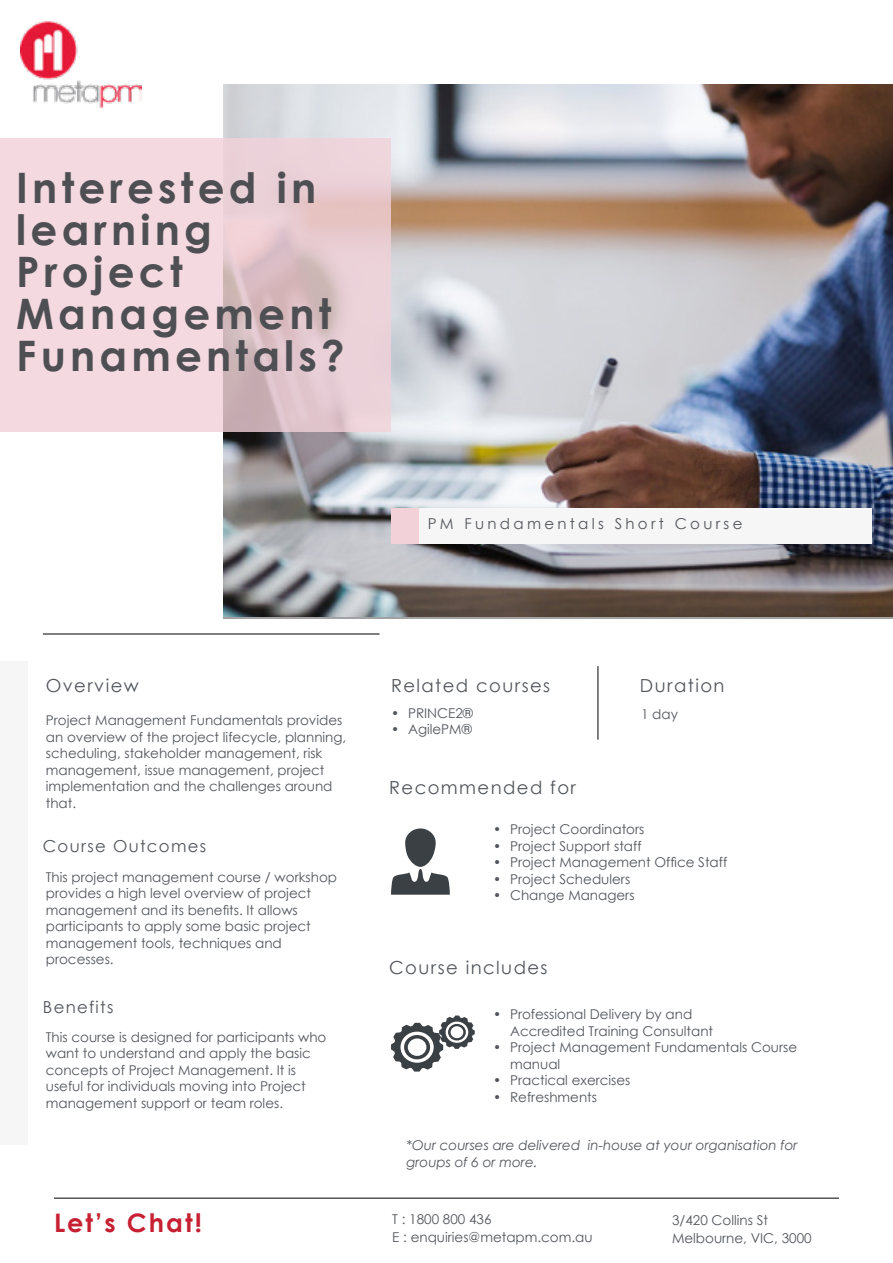
<style>
.page{position:relative;width:893px;height:1263px;background:#fff}
.page>*{position:absolute;margin:0;border:0;box-sizing:border-box;transform-origin:0 0}
.t1{font:700 42px/42px "Century Gothic";letter-spacing:.1em;color:#4d4f53}
.t2{font:700 25.5px "Century Gothic";letter-spacing:.08em;color:#c62032}
.t3{font:18px "Century Gothic";letter-spacing:.08em;color:#52555b}
.t4{font:16.5px "Century Gothic";letter-spacing:.08em;color:#52555b}
.t5{font:15px "Century Gothic";letter-spacing:.22em;color:#52555b}
.t6{font:13.5px/16.5px "Century Gothic";color:#52555b}
.t7{font:italic 13.5px/16.5px "Century Gothic";color:#52555b}
</style>
<div class="page">
<div style="left:0;top:662px;width:28px;height:483px;background:#f6f6f6"></div>
<img style="left:223px;top:84px;width:670px;height:533px">
<svg style="left:0;top:139px;width:391px;height:293px;fill:#f4dae0"></svg>
<hr style="left:54px;top:1198px;width:785px;height:1px;background:#000">
<hr style="left:43px;top:634px;width:337px;height:1px;background:#000">
<div style="left:419px;top:508px;width:453px;height:36px;background:#f6f6f6"></div>
<div style="left:391px;top:508px;width:28px;height:36px;background:#f2d1d9"></div>
<img style="left:21px;top:21px;width:121px;height:87px">
<svg style="left:391px;top:828px;width:59px;height:67px"></svg>
<svg style="left:391px;top:1015px;width:84px;height:56px"></svg>
<hr style="left:598px;top:666px;width:1px;height:74px;background:#000">
<h1 class="t1" style="left:16px;top:165px;width:330px">Interested in learning<br>Project<br>Management<br>Funamentals?</h1>
<p class="t5" style="left:428px;top:513px;width:316px">PM Fundamentals Short Course</p>
<h3 class="t3" style="left:46px;top:673px;width:95px">Overview</h3>
<p class="t6" style="left:46px;top:712px;width:302px">Project Management Fundamentals provides an overview of the project lifecycle, planning, scheduling, stakeholder management, risk management, issue management, project implementation and the challenges around that.</p>
<p class="t4" style="left:43px;top:834px;width:165px">Course Outcomes</p>
<p class="t6" style="left:46px;top:868px;width:293px">This project management course / workshop provides a high level overview of project management and its benefits. It allows participants to apply some basic project management tools, techniques and processes.</p>
<p class="t4" style="left:43px;top:995px;width:72px">Benefits</p>
<p class="t6" style="left:46px;top:1028px;width:282px">This course is designed for participants who want to understand and apply the basic concepts of Project Management. It is useful for individuals moving into Project management support or team roles.</p>
<h3 class="t3" style="left:391px;top:673px;width:161px">Related courses</h3>
<h3 class="t3" style="left:640px;top:673px;width:86px">Duration</h3>
<p class="t6" style="left:641px;top:705px;width:38px">1 day</p>
<p class="t6" style="left:391px;top:704px;width:84px">• PRINCE2®</p>
<p class="t6" style="left:391px;top:721px;width:82px">• AgilePM®</p>
<h3 class="t3" style="left:389px;top:775px;width:188px">Recommended for</h3>
<p class="t6" style="left:493px;top:821px;width:153px">• Project Coordinators</p>
<p class="t6" style="left:493px;top:837px;width:150px">• Project Support staff</p>
<p class="t6" style="left:493px;top:854px;width:236px">• Project Management Office Staff</p>
<p class="t6" style="left:493px;top:870px;width:139px">• Project Schedulers</p>
<p class="t6" style="left:493px;top:887px;width:143px">• Change Managers</p>
<h3 class="t3" style="left:389px;top:955px;width:160px">Course includes</h3>
<p class="t6" style="left:510px;top:1006px;width:205px;text-indent:-17px">• Professional Delivery by and<br>Accredited Training Consultant</p>
<p class="t6" style="left:510px;top:1039px;width:289px;text-indent:-17px">• Project Management Fundamentals Course manual</p>
<p class="t6" style="left:493px;top:1072px;width:139px">• Practical exercises</p>
<p class="t6" style="left:493px;top:1088px;width:106px">• Refreshments</p>
<p class="t7" style="left:406px;top:1137px;width:393px">*Our courses are delivered in-house at your organisation for groups of 6 or more.</p>
<h2 class="t2" style="left:54px;top:1204px;width:149px">Let’s Chat!</h2>
<p class="t6" style="left:672px;top:1211px;width:141px;line-height:18px">3/420 Collins St<br>Melbourne, VIC, 3000</p>
<p class="t6" style="left:392px;top:1210px;width:202px;line-height:18px">T : 1800 800 436<br>E : enquiries@metapm.com.au</p>
</div>
